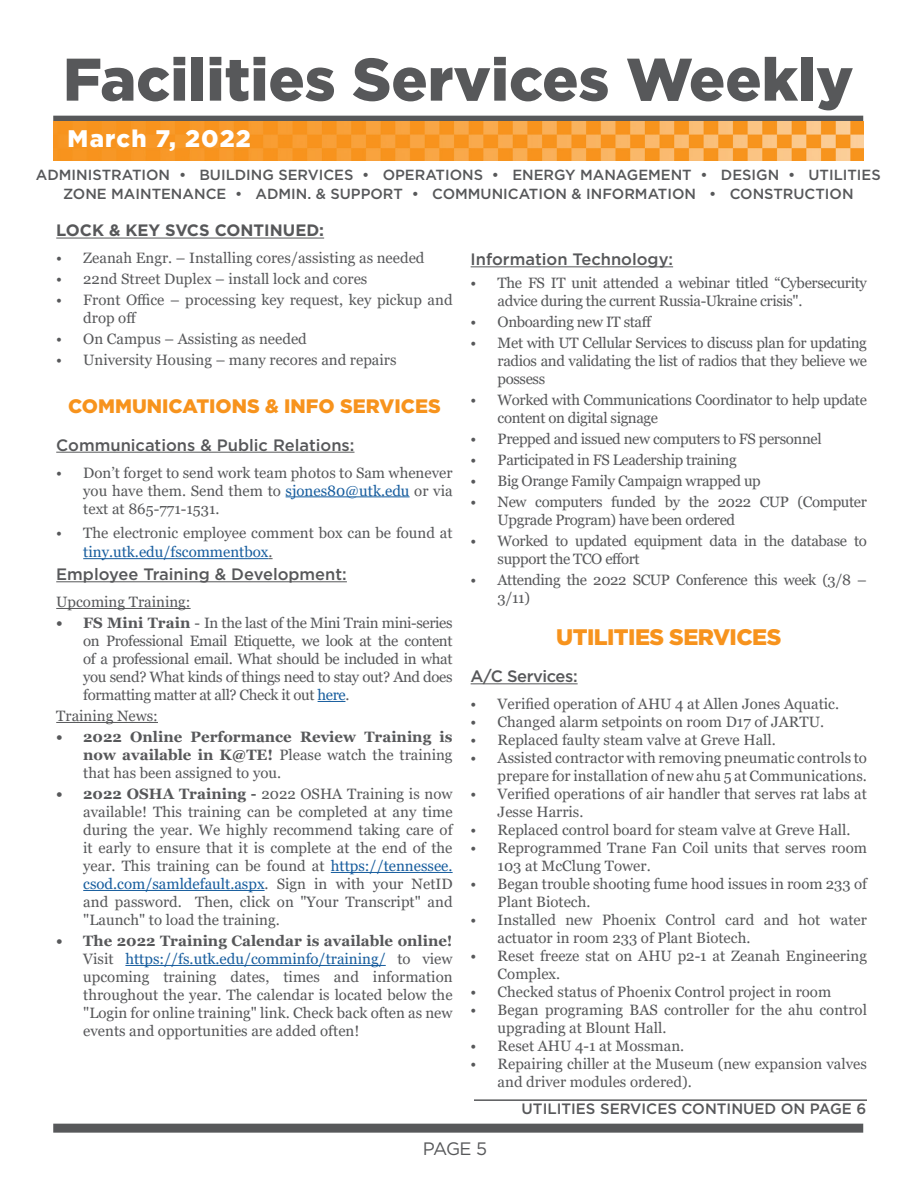
<style>
.page{position:relative;width:918px;height:1188px;background:#fff}
.page>*{position:absolute;margin:0;border:0;box-sizing:border-box;transform-origin:0 0}
.t1{font:900 60px "Gotham";color:#57585a}
.t2{font:900 24px "Gotham";letter-spacing:.05em;color:#fff}
.t3{font:900 22.5px "Gotham";letter-spacing:-.025em;color:#f7931d}
.t4{font:900 19.5px "Gotham";color:#f7931d}
.t5{font:18px "Gotham";color:#57585a}
.t6{font:500 16.5px "Gotham";color:#57585a}
.t7{font:700 16.5px "Gotham";color:#57585a}
.t8{font:500 16.5px "Gotham";letter-spacing:-.025em;color:#57585a}
.t9{font:15px/18px "Georgia";color:#57585a}
.t10{font:15px/18px "Georgia";letter-spacing:-.025em;color:#57585a}
.t11{font:700 15px/18px "Georgia";color:#57585a;text-align:justify}
.t12{font:500 15px "Gotham";color:#57585a}
.t13{font:500 14.7px "Gotham";color:#57585a}
.s1{color:#175d9e}
.s2{font-weight:700}
.s3{font-weight:400}
</style>
<div class="page">
<div style="left:53px;top:1124px;width:810px;height:9px;background:#57585a"></div>
<div style="left:53px;top:116px;width:810px;height:6px;background:#57585a"></div>
<img style="left:53px;top:121px;width:810px;height:40px">
<hr style="left:56px;top:452px;width:299px;height:1px;background:#57585a">
<hr style="left:286px;top:497px;width:124px;height:1px;background:#175d9e">
<hr style="left:83px;top:558px;width:186px;height:1px;background:#175d9e">
<hr style="left:56px;top:581px;width:291px;height:1px;background:#57585a">
<hr style="left:56px;top:608px;width:135px;height:1px;background:#57585a">
<svg style="left:318px;top:701px;width:27px;height:1px"></svg>
<hr style="left:56px;top:722px;width:102px;height:1px;background:#57585a">
<hr style="left:331px;top:872px;width:122px;height:1px;background:#175d9e">
<hr style="left:83px;top:890px;width:182px;height:1px;background:#175d9e">
<hr style="left:125px;top:965px;width:261px;height:1px;background:#175d9e">
<hr style="left:471px;top:266px;width:202px;height:1px;background:#57585a">
<hr style="left:471px;top:683px;width:107px;height:1px;background:#57585a">
<hr style="left:56px;top:238px;width:268px;height:1px;background:#57585a">
<hr style="left:474px;top:1099px;width:393px;height:2px;background:#57585a">
<p class="t1" style="left:63px;top:38px;width:792px">Facilities Services Weekly</p>
<p class="t2" style="left:68px;top:122px;width:185px">March 7, 2022</p>
<p class="t13" style="left:36px;top:165px;width:846px">ADMINISTRATION • BUILDING SERVICES • OPERATIONS • ENERGY MANAGEMENT • DESIGN • UTILITIES</p>
<p class="t13" style="left:63px;top:185px;width:792px">ZONE MAINTENANCE • ADMIN. &amp; SUPPORT • COMMUNICATION &amp; INFORMATION • CONSTRUCTION</p>
<p class="t7" style="left:56px;top:220px;width:269px">LOCK &amp; KEY SVCS CONTINUED:</p>
<p class="t9" style="left:56px;top:249px;width:370px">• Zeanah Engr. – Installing cores/assisting as needed</p>
<p class="t9" style="left:56px;top:270px;width:313px">• 22nd Street Duplex – install lock and cores</p>
<p class="t9" style="left:83px;top:291px;width:371px;text-indent:-27px">• Front Office – processing key request, key pickup and drop off</p>
<p class="t9" style="left:56px;top:330px;width:252px">• On Campus – Assisting as needed</p>
<p class="t9" style="left:56px;top:351px;width:342px">• University Housing – many recores and repairs</p>
<p class="t4" style="left:68px;top:392px;width:374px">COMMUNICATIONS &amp; INFO SERVICES</p>
<p class="t6" style="left:56px;top:434px;width:300px">Communications &amp; Public Relations:</p>
<p class="t9" style="left:83px;top:464px;width:371px;text-align:justify;text-indent:-27px">• Don’t forget to send work team photos to Sam whenever you have them. Send them to <span class="s1">sjones80@utk.edu</span> or via text at 865-771-1531.</p>
<p class="t9" style="left:83px;top:523px;width:371px;line-height:19.8px;text-indent:-27px">• The electronic employee comment box can be found at <span class="s1">tiny.utk.edu/fscommentbox</span>.</p>
<p class="t6" style="left:56px;top:564px;width:292px">Employee Training &amp; Development:</p>
<p class="t9" style="left:56px;top:593px;width:136px">Upcoming Training:</p>
<p class="t9" style="left:83px;top:614px;width:371px;text-align:justify;text-indent:-27px"><span class="s2">• FS Mini Train</span> - In the last of the Mini Train mini-series on Professional Email Etiquette, we look at the content of a professional email. What should be included in what you send? What kinds of things need to stay out? And does formatting matter at all? Check it out <span class="s1">here</span>.</p>
<p class="t9" style="left:56px;top:707px;width:103px">Training News:</p>
<p class="t11" style="left:83px;top:728px;width:371px;text-indent:-27px">• 2022 Online Performance Review Training is now available in K@TE! <span class="s3">Please watch the training that has been assigned to you.</span></p>
<p class="t9" style="left:83px;top:785px;width:371px;text-align:justify;text-indent:-27px"><span class="s2">• 2022 OSHA Training -</span> 2022 OSHA Training is now available! This training can be completed at any time during the year. We highly recommend taking care of it early to ensure that it is complete at the end of the year. This training can be found at <span class="s1">https://tennessee. csod.com/samldefault.aspx</span>. Sign in with your NetID and password. Then, click on "Your Transcript" and "Launch" to load the training.</p>
<p class="t9" style="left:83px;top:932px;width:371px;text-align:justify;text-indent:-27px"><span class="s2">• The 2022 Training Calendar is available online!<br></span>Visit <span class="s1">https://fs.utk.edu/comminfo/training/</span> to view upcoming training dates, times and information throughout the year. The calendar is located below the "Login for online training" link. Check back often as new events and opportunities are added often!</p>
<p class="t6" style="left:471px;top:249px;width:204px">Information Technology:</p>
<p class="t10" style="left:498px;top:274px;width:371px;text-indent:-27px">• The FS IT unit attended a webinar titled “Cybersecurity advice during the current Russia-Ukraine crisis".</p>
<p class="t10" style="left:471px;top:313px;width:183px">• Onboarding new IT staff</p>
<p class="t9" style="left:498px;top:334px;width:371px;text-align:justify;text-indent:-27px">• Met with UT Cellular Services to discuss plan for updating radios and validating the list of radios that they believe we possess</p>
<p class="t10" style="left:498px;top:391px;width:371px;text-indent:-27px">• Worked with Communications Coordinator to help update content on digital signage</p>
<p class="t10" style="left:471px;top:430px;width:353px">• Prepped and issued new computers to FS personnel</p>
<p class="t10" style="left:471px;top:451px;width:268px">• Participated in FS Leadership training</p>
<p class="t10" style="left:471px;top:472px;width:292px">• Big Orange Family Campaign wrapped up</p>
<p class="t10" style="left:498px;top:493px;width:371px;text-indent:-27px">• New computers funded by the 2022 CUP (Computer<br>Upgrade Program) have been ordered</p>
<p class="t10" style="left:498px;top:532px;width:371px;text-indent:-27px">• Worked to updated equipment data in the database to support the TCO effort</p>
<p class="t10" style="left:498px;top:571px;width:371px;text-indent:-27px">• Attending the 2022 SCUP Conference this week (3/8 –<br>3/11)</p>
<p class="t3" style="left:556px;top:621px;width:227px">UTILITIES SERVICES</p>
<p class="t8" style="left:471px;top:666px;width:109px">A/C Services:</p>
<p class="t9" style="left:471px;top:695px;width:370px">• Verified operation of AHU 4 at Allen Jones Aquatic.</p>
<p class="t9" style="left:471px;top:713px;width:355px">• Changed alarm setpoints on room D17 of JARTU.</p>
<p class="t9" style="left:471px;top:731px;width:307px">• Replaced faulty steam valve at Greve Hall.</p>
<p class="t9" style="left:471px;top:749px;width:398px;text-align:right">• Assisted contractor with removing pneumatic controls to prepare for installation of new ahu 5 at Communications.</p>
<p class="t9" style="left:498px;top:785px;width:371px;text-indent:-27px">• Verified operations of air handler that serves rat labs at<br>Jesse Harris.</p>
<p class="t9" style="left:471px;top:821px;width:381px">• Replaced control board for steam valve at Greve Hall.</p>
<p class="t9" style="left:498px;top:839px;width:371px;text-indent:-27px">• Reprogrammed Trane Fan Coil units that serves room<br>103 at McClung Tower.</p>
<p class="t9" style="left:498px;top:875px;width:371px;text-indent:-27px">• Began trouble shooting fume hood issues in room 233 of<br>Plant Biotech.</p>
<p class="t9" style="left:498px;top:911px;width:371px;text-indent:-27px">• Installed new Phoenix Control card and hot water actuator in room 233 of Plant Biotech.</p>
<p class="t9" style="left:498px;top:947px;width:371px;text-indent:-27px">• Reset freeze stat on AHU p2-1 at Zeanah Engineering<br>Complex.</p>
<p class="t9" style="left:471px;top:983px;width:362px">• Checked status of Phoenix Control project in room</p>
<p class="t9" style="left:498px;top:1001px;width:371px;text-indent:-27px">• Began programing BAS controller for the ahu control upgrading at Blount Hall.</p>
<p class="t9" style="left:471px;top:1037px;width:215px">• Reset AHU 4-1 at Mossman.</p>
<p class="t9" style="left:498px;top:1055px;width:371px;text-indent:-27px">• Repairing chiller at the Museum (new expansion valves and driver modules ordered).</p>
<p class="t12" style="left:522px;top:1099px;width:346px">UTILITIES SERVICES CONTINUED ON PAGE 6</p>
<p class="t5" style="left:423px;top:1137px;width:66px">PAGE 5</p>
</div>
